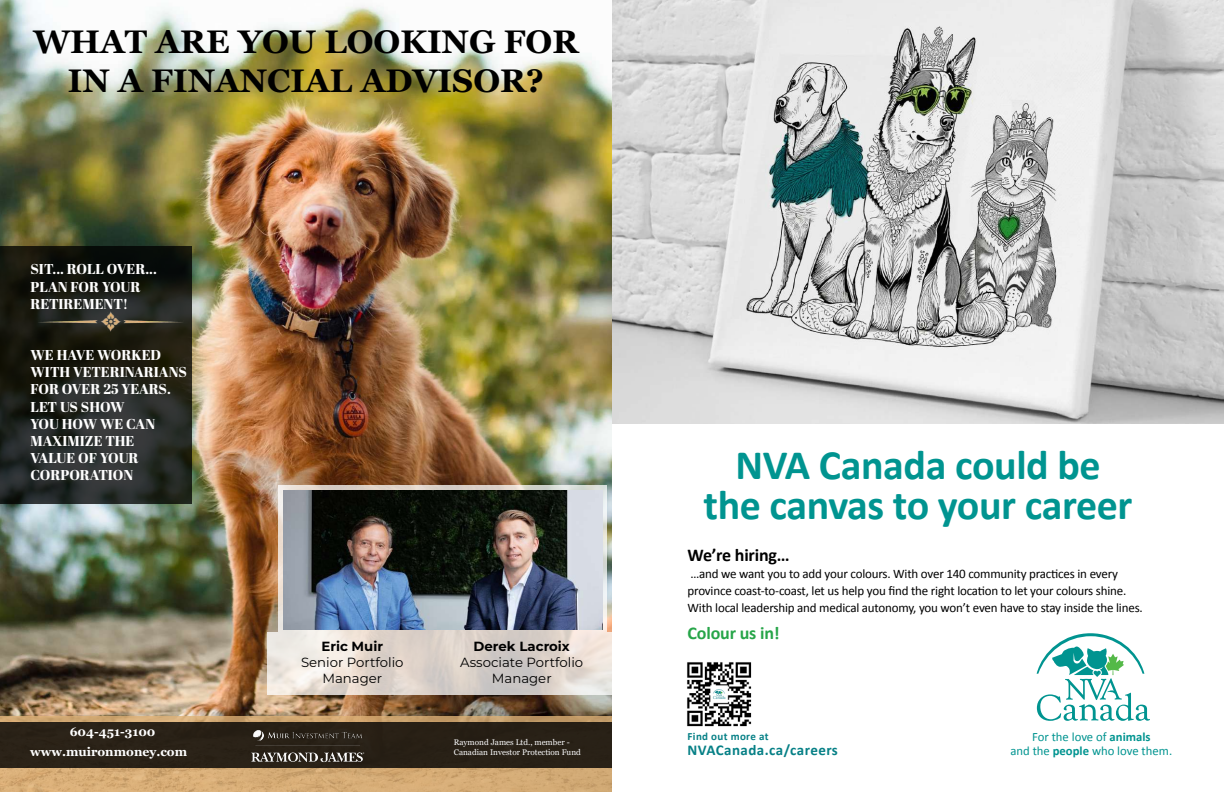
<style>
.page{position:relative;width:1224px;height:792px;background:#fff}
.page>*{position:absolute;margin:0;border:0;box-sizing:border-box;transform-origin:0 0}
.t1{font:700 42px/40px "Calibri";letter-spacing:-.01em;color:#009490;text-align:center}
.t2{font:700 32.7px/39.2px "Georgia";color:#000;text-align:center}
.t3{font:700 18px "Calibri";letter-spacing:-.01em;color:#000}
.t4{font:700 18px "Calibri";letter-spacing:-.01em;color:#27a549}
.t5{font:700 15px "Calibri";letter-spacing:.03em;color:#068086}
.t6{font:800 14.3px/17.2px "Abril Display";color:#fff}
.t7{font:13.3px/15.9px "Montserrat";color:#000;text-align:center}
.t8{font:700 13.3px "Montserrat";color:#000}
.t9{font:13px/17px "Calibri";letter-spacing:-.015em;color:#000}
.t10{font:12.7px/13.9px "Calibri";color:#009490;text-align:center}
.t11{font:700 12.3px "Georgia";color:#fff}
.t12{font:700 11px "Calibri";letter-spacing:.03em;color:#068086}
.t13{font:8.2px "Georgia";color:#f8f8f9}
.s1{font-weight:700}
</style>
<div class="page">
<svg style="left:1037px;top:633px;width:113px;height:88px"></svg>
<img style="left:687px;top:662px;width:65px;height:65px">
<img style="left:612px;top:0;width:612px;height:424px">
<img style="left:0;top:0;width:612px;height:717px">
<svg style="left:0;top:717px;width:612px;height:75px;background:#d3aa74"></svg>
<div style="left:0;top:722px;width:612px;height:46px;background:#292116"></div>
<svg style="left:0;top:246px;width:192px;height:257px;background:#1f211c"></svg>
<svg style="left:268px;top:632px;width:344px;height:62px;background:#e0d8d1"></svg>
<svg style="left:278px;top:486px;width:329px;height:146px;background:#d7d3d0"></svg>
<img style="left:283px;top:490px;width:319px;height:139px">
<img style="left:30px;top:309px;width:161px;height:25px">
<img style="left:236px;top:720px;width:140px;height:55px">
<svg style="left:612px;top:0;width:14px;height:1px"></svg>
<h2 class="t2" style="left:33px;top:22px;width:547px">WHAT ARE YOU LOOKING FOR<br>IN A FINANCIAL ADVISOR?</h2>
<p class="t6" style="left:31px;top:262px;width:128px">SIT... ROLL OVER...<br>PLAN FOR YOUR<br>RETIREMENT!</p>
<p class="t6" style="left:31px;top:347px;width:158px">WE HAVE WORKED<br>WITH VETERINARIANS<br>FOR OVER 25 YEARS.<br>LET US SHOW<br>YOU HOW WE CAN<br>MAXIMIZE THE<br>VALUE OF YOUR<br>CORPORATION</p>
<p class="t8" style="left:321px;top:637px;width:63px">Eric Muir</p>
<p class="t7" style="left:301px;top:654px;width:104px">Senior Portfolio<br>Manager</p>
<p class="t8" style="left:474px;top:637px;width:98px">Derek Lacroix</p>
<p class="t7" style="left:460px;top:654px;width:125px">Associate Portfolio<br>Manager</p>
<p class="t11" style="left:70px;top:724px;width:87px">604-451-3100</p>
<p class="t13" style="left:454px;top:737px;width:117px">Raymond James Ltd., member -</p>
<p class="t11" style="left:30px;top:744px;width:158px">www.muironmoney.com</p>
<p class="t13" style="left:454px;top:747px;width:129px">Canadian Investor Protection Fund</p>
<h1 class="t1" style="left:704px;top:443px;width:430px">NVA Canada could be the canvas to your career</h1>
<h3 class="t3" style="left:688px;top:544px;width:104px">We’re hiring…</h3>
<p class="t9" style="left:688px;top:565px;width:457px">…and we want you to add your colours. With over 140 community practices in every province coast-to-coast, let us help you find the right location to let your colours shine.<br>With local leadership and medical autonomy, you won’t even have to stay inside the lines.</p>
<h3 class="t4" style="left:688px;top:622px;width:94px">Colour us in!</h3>
<p class="t12" style="left:688px;top:729px;width:82px">Find out more at</p>
<p class="t5" style="left:688px;top:741px;width:152px">NVACanada.ca/careers</p>
<p class="t10" style="left:1010px;top:730px;width:163px">For the love of <span class="s1">animals<br></span>and the <span class="s1">people</span> who love them.</p>
</div>
